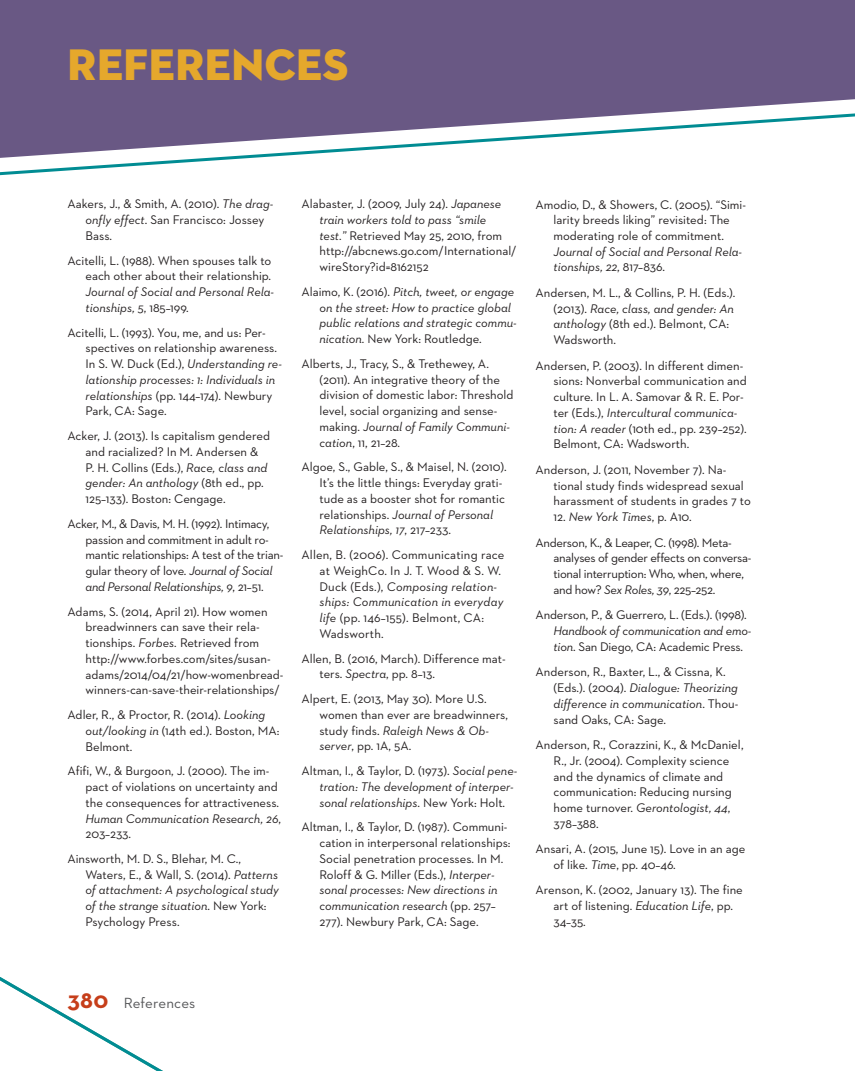
<style>
.page{position:relative;width:855px;height:1071px;background:#fff}
.page>*{position:absolute;margin:0;border:0;box-sizing:border-box;transform-origin:0 0}
.t1{font:45px "Neutraface 2 Display Titling";letter-spacing:.01em;color:#e5a82c}
.t2{font:15px "Neutraface 2 Text";letter-spacing:.005em;color:#57585a}
.t3{font:12.75px/15.8px "Neutraface 2 Text";color:#231f20}
.t4{font:italic 12.75px/15.8px "Neutraface 2 Text";color:#231f20}
.t5{font:12.75px/15.8px "Neutraface 2 Text";letter-spacing:-.02em;color:#231f20}
.t6{font:12.75px/15.8px "Neutraface 2 Text";letter-spacing:-.025em;color:#231f20}
.s1{font-style:italic}
.s2{font-style:normal}
.s3{font-family:"Neutraface Text";font-weight:700;font-size:24px;color:#c63e1a}
</style>
<div class="page">
<svg style="left:0;top:160px;width:220px;height:16px"></svg>
<svg style="left:0;top:0;width:855px;height:160px;fill:#695884"></svg>
<svg style="left:0;top:977px;width:163px;height:94px"></svg>
<p class="t1" style="left:68px;top:37px;width:282px">REFERENCES</p>
<p class="t3" style="left:86px;top:196px;width:189px;text-indent:-18px">Aakers, J., &amp; Smith, A. (2010). <span class="s1">The drag&shy;onfly effect</span>. San Francisco: Jossey<br>Bass.</p>
<p class="t3" style="left:86px;top:252px;width:190px;text-indent:-18px">Acitelli, L. (1988). When spouses talk to each other about their relationship.<br><span class="s1">Journal of Social and Personal Rela&shy;tionships, 5</span>, 185–199.</p>
<p class="t3" style="left:86px;top:324px;width:198px;text-indent:-18px">Acitelli, L. (1993). You, me, and us: Per&shy;spectives on relationship awareness.<br>In S. W. Duck (Ed.), <span class="s1">Understanding re&shy;lationship processes: 1: Individuals in relationships</span> (pp. 144–174). Newbury Park, CA: Sage.</p>
<p class="t3" style="left:86px;top:428px;width:186px;text-indent:-18px">Acker, J. (2013). Is capitalism gendered and racialized? In M. Andersen &amp; P. H. Collins (Eds.), <span class="s1">Race, class and gender: An anthology</span> (8th ed., pp.<br>125–133). Boston: Cengage.</p>
<p class="t5" style="left:86px;top:515px;width:199px;text-indent:-18px">Acker, M., &amp; Davis, M. H. (1992). Intimacy, passion and commitment in adult ro&shy;mantic relationships: A test of the trian&shy;gular theory of love. <span class="s1">Journal of Social and Personal Relationships, 9</span>, 21–51.</p>
<p class="t3" style="left:86px;top:603px;width:200px;text-indent:-18px">Adams, S. (2014, April 21). How women breadwinners can save their rela&shy;tionships. <span class="s1">Forbes.</span> Retrieved from http://www.forbes.com/sites/susan&shy;adams/2014/04/21/how-womenbread&shy;winners-can-save-their-relationships/</p>
<p class="t3" style="left:86px;top:707px;width:196px;text-indent:-18px">Adler, R., &amp; Proctor, R. (2014). <span class="s1">Looking out/looking in</span> (14th ed.). Boston, MA:<br>Belmont.</p>
<p class="t3" style="left:86px;top:763px;width:197px;text-indent:-18px">Afifi, W., &amp; Burgoon, J. (2000). The im&shy;pact of violations on uncertainty and the consequences for attractiveness.<br><span class="s1">Human Communication Research, 26</span>,<br>203–233.</p>
<p class="t3" style="left:86px;top:851px;width:195px;text-indent:-18px">Ainsworth, M. D. S., Blehar, M. C., Waters, E., &amp; Wall, S. (2014). <span class="s1">Patterns of attachment: A psychological study of the strange situation</span>. New York:<br>Psychology Press.</p>
<p class="t3" style="left:320px;top:196px;width:199px;text-indent:-18px">Alabaster, J. (2009, July 24). <span class="s1">Japanese train workers told to pass “smile<br>test.”</span> Retrieved May 25, 2010, from http://abcnews.go.com/International/ wireStory?id=8162152</p>
<p class="t4" style="left:320px;top:284px;width:199px;text-indent:-18px"><span class="s2">Alaimo, K. (2016).</span> Pitch, tweet, or engage on the street: How to practice global public relations and strategic commu&shy;nication. <span class="s2">New York: Routledge.</span></p>
<p class="t3" style="left:320px;top:356px;width:196px;text-indent:-18px">Alberts, J., Tracy, S., &amp; Trethewey, A. (2011). An integrative theory of the division of domestic labor: Threshold level, social organizing and sense&shy;making. <span class="s1">Journal of Family Communi&shy;cation</span>, 11, 21–28.</p>
<p class="t3" style="left:320px;top:459px;width:189px;text-indent:-18px">Algoe, S., Gable, S., &amp; Maisel, N. (2010).<br>It’s the little things: Everyday grati&shy;tude as a booster shot for romantic relationships. <span class="s1">Journal of Personal Relationships, 17</span>, 217–233.</p>
<p class="t3" style="left:320px;top:547px;width:187px;text-indent:-18px">Allen, B. (2006). Communicating race at WeighCo. In J. T. Wood &amp; S. W.<br>Duck (Eds.), <span class="s1">Composing relation&shy;ships: Communication in everyday life</span> (pp. 146–155). Belmont, CA:<br>Wadsworth.</p>
<p class="t3" style="left:320px;top:650px;width:188px;text-indent:-18px">Allen, B. (2016, March). Difference mat&shy;ters. <span class="s1">Spectra</span>, pp. 8–13.</p>
<p class="t3" style="left:320px;top:691px;width:190px;text-indent:-18px">Alpert, E. (2013, May 30). More U.S. women than ever are breadwinners, study finds. <span class="s1">Raleigh News &amp; Ob&shy;server</span>, pp. 1A, 5A.</p>
<p class="t4" style="left:320px;top:763px;width:199px;text-indent:-18px"><span class="s2">Altman, I., &amp; Taylor, D. (1973).</span> Social pene&shy;tration: The development of interper&shy;sonal relationships<span class="s2">. New York: Holt.</span></p>
<p class="t3" style="left:320px;top:819px;width:193px;text-indent:-18px">Altman, I., &amp; Taylor, D. (1987). Communi&shy;cation in interpersonal relationships:<br>Social penetration processes. In M.<br>Roloff &amp; G. Miller (Eds.), <span class="s1">Interper&shy;sonal processes: New directions in communication research</span> (pp. 257– 277). Newbury Park, CA: Sage.</p>
<p class="t3" style="left:554px;top:196px;width:194px;text-indent:-18px">Amodio, D., &amp; Showers, C. (2005). “Simi&shy;larity breeds liking” revisited: The moderating role of commitment.<br><span class="s1">Journal of Social and Personal Rela&shy;tionships, 22</span>, 817–836.</p>
<p class="t3" style="left:554px;top:285px;width:184px;text-indent:-18px">Andersen, M. L., &amp; Collins, P. H. (Eds.). (2013). <span class="s1">Race, class, and gender: An anthology</span> (8th ed.). Belmont, CA:<br>Wadsworth.</p>
<p class="t3" style="left:554px;top:357px;width:195px;text-indent:-18px">Andersen, P. (2003). In different dimen&shy;sions: Nonverbal communication and culture. In L. A. Samovar &amp; R. E. Por&shy;ter (Eds.), <span class="s1">Intercultural communica&shy;tion: A reader</span> (10th ed., pp. 239–252).<br>Belmont, CA: Wadsworth.</p>
<p class="t3" style="left:554px;top:462px;width:199px;text-indent:-18px">Anderson, J. (2011, November 7). Na&shy;tional study finds widespread sexual harassment of students in grades 7 to</p>
<p class="t6" style="left:536px;top:504px;width:198px;line-height:25.5px;text-indent:18px">12. <span class="s1">New York Times</span>, p. A10.<br>Anderson, K., &amp; Leaper, C. (1998). Meta-</p>
<p class="t6" style="left:554px;top:550px;width:199px">analyses of gender effects on conversa&shy;tional interruption: Who, when, where, and how? <span class="s1">Sex Roles, 39</span>, 225–252.</p>
<p class="t3" style="left:554px;top:607px;width:199px;text-indent:-18px">Anderson, P., &amp; Guerrero, L. (Eds.). (1998).<br><span class="s1">Handbook of communication and emo&shy;tion</span>. San Diego, CA: Academic Press.</p>
<p class="t3" style="left:554px;top:664px;width:187px;text-indent:-18px">Anderson, R., Baxter, L., &amp; Cissna, K. (Eds.). (2004). <span class="s1">Dialogue: Theorizing difference in communication</span>. Thou&shy;sand Oaks, CA: Sage.</p>
<p class="t3" style="left:554px;top:737px;width:192px;text-indent:-18px">Anderson, R., Corazzini, K., &amp; McDaniel,<br>R., Jr. (2004). Complexity science and the dynamics of climate and communication: Reducing nursing home turnover. <span class="s1">Gerontologist, 44</span>,<br>378–388.</p>
<p class="t3" style="left:554px;top:841px;width:193px;text-indent:-18px">Ansari, A. (2015, June 15). Love in an age of like. <span class="s1">Time</span>, pp. 40–46.</p>
<p class="t3" style="left:554px;top:882px;width:191px;text-indent:-18px">Arenson, K. (2002, January 13). The fine art of listening. <span class="s1">Education Life</span>, pp.<br>34–35.</p>
<p class="t2" style="left:68px;top:994px;width:129px"><span class="s3">380</span> References</p>
</div>
